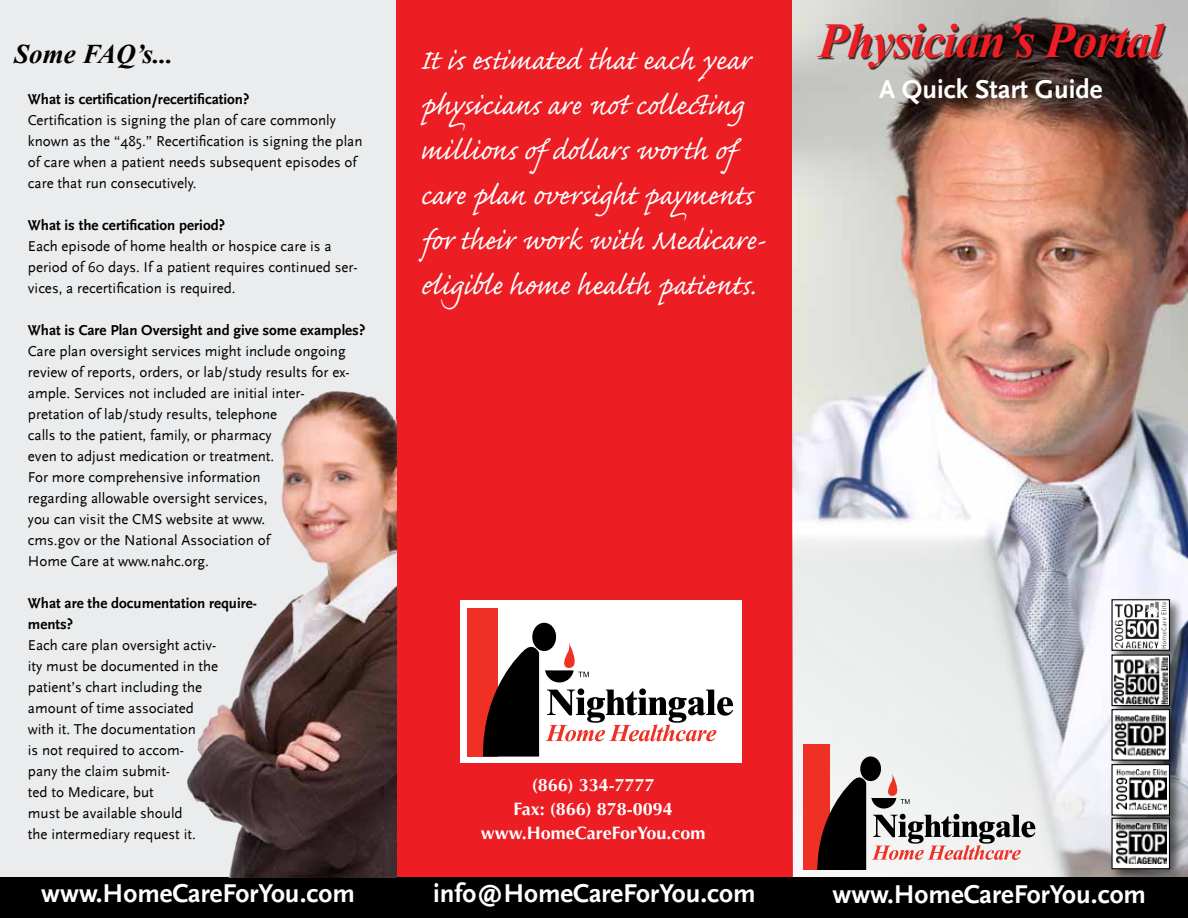
<style>
.page{position:relative;width:1188px;height:918px;background:#fff}
.page>*{position:absolute;margin:0;border:0;box-sizing:border-box;transform-origin:0 0}
.t1{font:italic 700 48.6px "Times New Roman";letter-spacing:-.025em;color:#ed1d24}
.t2{font:36px/45px "Caflisch Script Pro";color:#fff}
.t3{font:700 27px "Scala Sans";color:#fff}
.t4{font:italic 700 27px "Times New Roman";color:#000}
.t5{font:700 18px/24px "Optima LT Std";color:#fff;text-align:center}
.t6{font:15px/21px "Scala Sans";color:#000}
.t7{font:700 15px/21px "Scala Sans";color:#000}
</style>
<div class="page">
<div style="left:0;top:0;width:396px;height:918px;background:#ebeced"></div>
<div style="left:396px;top:0;width:396px;height:918px;background:#ed1d24"></div>
<img style="left:792px;top:0;width:396px;height:878px">
<div style="left:0;top:878px;width:1188px;height:40px;background:#000"></div>
<div style="left:461px;top:601px;width:281px;height:162px;background:#fff"></div>
<div style="left:467px;top:608px;width:30px;height:149px;background:#ee3124"></div>
<svg style="left:483px;top:640px;width:56px;height:117px"></svg>
<div style="left:532px;top:623px;width:24px;height:28px;background:#000;border-radius:50%"></div>
<svg style="left:545px;top:641px;width:44px;height:41px"></svg>
<svg style="left:546px;top:688px;width:187px;height:53px"></svg>
<div style="left:804px;top:744px;width:26px;height:125px;background:#ee3124"></div>
<div style="left:860px;top:756px;width:21px;height:25px;background:#000;border-radius:50%"></div>
<svg style="left:817px;top:772px;width:218px;height:97px"></svg>
<div style="left:1109px;top:597px;width:75px;height:68px;background:#000;opacity:.55"></div>
<svg style="left:1114px;top:601px;width:54px;height:48px"></svg>
<img style="left:1115px;top:602px;width:52px;height:37px">
<div style="left:1112px;top:599px;width:58px;height:52px;border:1px solid #000"></div>
<div style="left:1109px;top:652px;width:75px;height:68px;background:#000;opacity:.55"></div>
<img style="left:1114px;top:657px;width:53px;height:47px">
<div style="left:1112px;top:655px;width:58px;height:51px;border:1px solid #000"></div>
<div style="left:1109px;top:707px;width:75px;height:68px;background:#000;opacity:.55"></div>
<div style="left:1112px;top:710px;width:57px;height:50px;background:#fff"></div>
<img style="left:1114px;top:714px;width:53px;height:42px">
<div style="left:1112px;top:709px;width:58px;height:52px;border:1px solid #000"></div>
<div style="left:1109px;top:816px;width:75px;height:68px;background:#000;opacity:.55"></div>
<svg style="left:1114px;top:830px;width:54px;height:37px"></svg>
<img style="left:1116px;top:830px;width:50px;height:33px">
<div style="left:1112px;top:818px;width:58px;height:51px;border:1px solid #000"></div>
<div style="left:1109px;top:762px;width:75px;height:68px;background:#000;opacity:.55"></div>
<div style="left:1112px;top:765px;width:57px;height:50px;background:#fff"></div>
<img style="left:1116px;top:770px;width:50px;height:40px">
<div style="left:1112px;top:764px;width:58px;height:52px;border:1px solid #000"></div>
<div style="left:818px;top:26px;width:349px;height:44px;background:#000;opacity:.75"></div>
<img style="left:187px;top:391px;width:209px;height:487px">
<h3 class="t4" style="left:14px;top:35px;width:161px">Some FAQ’s...</h3>
<p class="t7" style="left:28px;top:89px;width:223px">What is certification/recertification?</p>
<p class="t6" style="left:28px;top:110px;width:336px">Certification is signing the plan of care commonly known as the “485.” Recertification is signing the plan of care when a patient needs subsequent episodes of care that run consecutively.</p>
<p class="t7" style="left:28px;top:215px;width:199px">What is the certification period?</p>
<p class="t6" style="left:28px;top:236px;width:331px">Each episode of home health or hospice care is a period of 60 days. If a patient requires continued ser&shy;vices, a recertification is required.</p>
<p class="t7" style="left:28px;top:320px;width:339px">What is Care Plan Oversight and give some examples?</p>
<p class="t6" style="left:28px;top:341px;width:323px">Care plan oversight services might include ongoing review of reports, orders, or lab/study results for ex&shy;ample. Services not included are initial inter&shy;pretation of lab/study results, telephone<br>calls to the patient, family, or pharmacy<br>even to adjust medication or treatment.<br>For more comprehensive information<br>regarding allowable oversight services,<br>you can visit the CMS website at www.<br>cms.gov or the National Association of<br>Home Care at www.nahc.org.</p>
<p class="t7" style="left:28px;top:593px;width:231px">What are the documentation require&shy;ments?</p>
<p class="t6" style="left:28px;top:635px;width:192px">Each care plan oversight activ&shy;ity must be documented in the patient’s chart including the amount of time associated with it. The documentation<br>is not required to accom-<br>pany the claim submit-<br>ted to Medicare, but<br>must be available should<br>the intermediary request it.</p>
<h3 class="t3" style="left:41px;top:879px;width:315px">www.HomeCareForYou.com</h3>
<h2 class="t2" style="left:420px;top:42px;width:347px">It is estimated that each year physicians are not collecting millions of dollars worth of care plan oversight payments for their work with Medicare&shy;eligible home health patients.</h2>
<h1 class="t1" style="left:819px;top:7px;width:346px">Physician’s Portal</h1>
<h3 class="t3" style="left:879px;top:74px;width:225px">A Quick Start Guide</h3>
<p class="t5" style="left:481px;top:773px;width:226px">(866) 334-7777<br>Fax: (866) 878-0094 www.HomeCareForYou.com</p>
<h3 class="t3" style="left:433px;top:879px;width:324px">info@HomeCareForYou.com</h3>
<h3 class="t3" style="left:832px;top:880px;width:315px">www.HomeCareForYou.com</h3>
</div>
